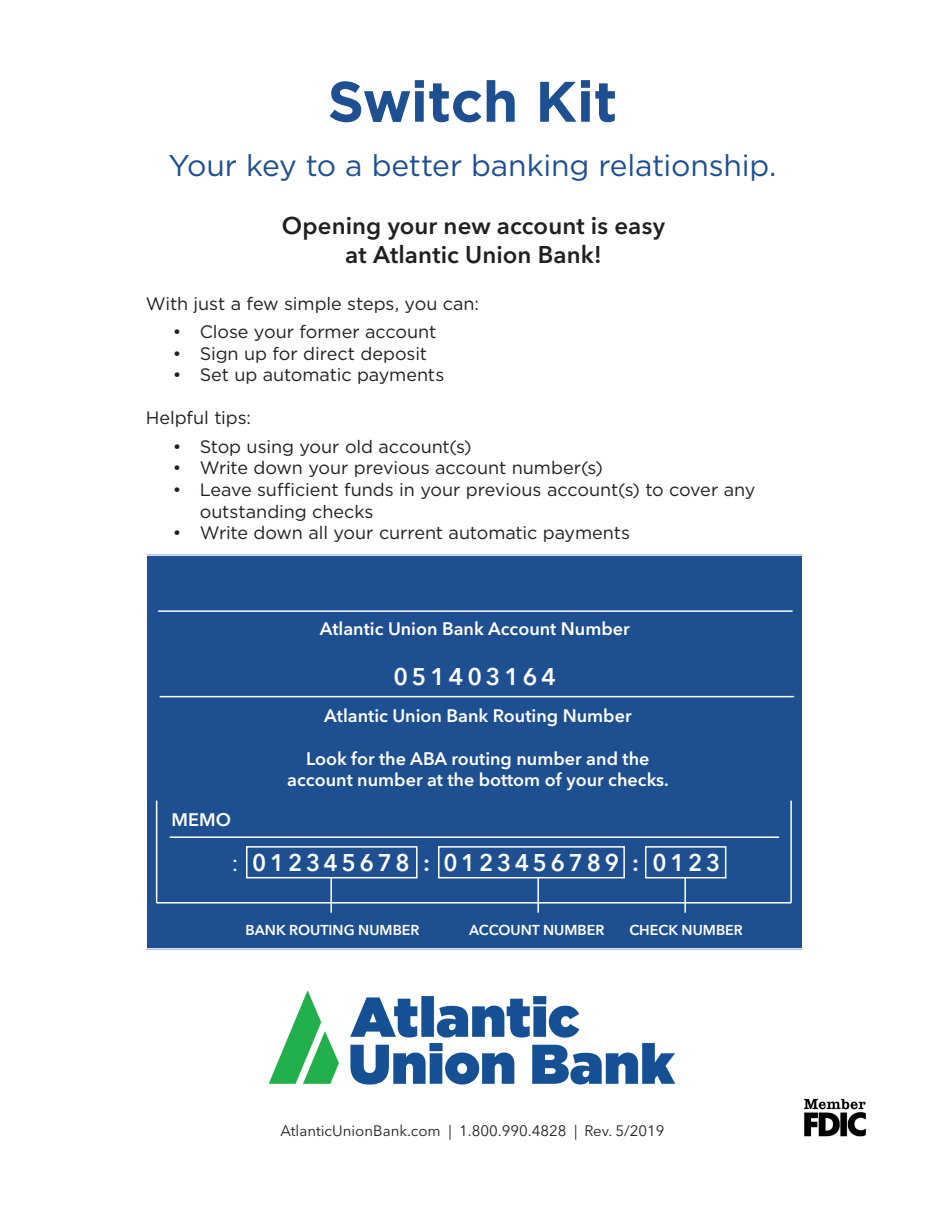
<style>
.page{position:relative;width:945px;height:1215px;background:#fff}
.page>*{position:absolute;margin:0;border:0;box-sizing:border-box;transform-origin:0 0}
.t1{font:700 57px "Gotham";letter-spacing:-.01em;color:#1d4f91}
.t2{font:30px "Gotham";letter-spacing:-.01em;color:#1d4f91}
.t3{font:600 24px "Avenir Next LT Pro";letter-spacing:.005em;color:#231f20}
.t4{font:600 24px "Avenir Next LT Pro";letter-spacing:.16em;color:#fff}
.t5{font:18px "Gotham";letter-spacing:-.005em;color:#231f20}
.t6{font:600 18px "Avenir Next LT Pro";color:#fff}
.t7{font:15px "Avenir Next LT Pro";color:#231f20}
.t8{font:600 14.25px "Avenir Next LT Pro";color:#fff}
.s1{font-weight:400}
</style>
<div class="page">
<div style="left:146px;top:554px;width:655px;height:396px;background:#1d4f91"></div>
<div style="left:146px;top:554px;width:658px;height:396px;border:2px solid #fff"></div>
<hr style="left:158px;top:610px;width:635px;height:2px;background:#fff">
<hr style="left:160px;top:696px;width:634px;height:1px;background:#fff">
<hr style="left:156px;top:801px;width:1px;height:102px;background:#fff">
<hr style="left:790px;top:801px;width:2px;height:102px;background:#fff">
<hr style="left:157px;top:902px;width:634px;height:2px;background:#fff">
<hr style="left:170px;top:836px;width:609px;height:2px;background:#fff">
<div style="left:246px;top:846px;width:172px;height:32px;border:2px solid #fff"></div>
<div style="left:438px;top:846px;width:187px;height:32px;border:2px solid #fff"></div>
<div style="left:645px;top:846px;width:81px;height:32px;border:2px solid #fff"></div>
<hr style="left:330px;top:878px;width:2px;height:35px;background:#fff">
<hr style="left:537px;top:878px;width:2px;height:35px;background:#fff">
<hr style="left:684px;top:878px;width:2px;height:35px;background:#fff">
<img style="left:268px;top:990px;width:408px;height:95px">
<img style="left:804px;top:1098px;width:62px;height:39px">
<p class="t1" style="left:328px;top:64px;width:291px">Switch Kit</p>
<p class="t2" style="left:169px;top:146px;width:609px">Your key to a better banking relationship.</p>
<p class="t3" style="left:282px;top:211px;width:385px">Opening your new account is easy</p>
<p class="t3" style="left:345px;top:240px;width:258px">at Atlantic Union Bank!</p>
<p class="t5" style="left:146px;top:292px;width:335px">With just a few simple steps, you can:</p>
<p class="t5" style="left:173px;top:320px;width:265px">• Close your former account</p>
<p class="t5" style="left:173px;top:342px;width:256px">• Sign up for direct deposit</p>
<p class="t5" style="left:173px;top:363px;width:273px">• Set up automatic payments</p>
<p class="t5" style="left:146px;top:407px;width:107px">Helpful tips:</p>
<p class="t5" style="left:173px;top:435px;width:300px">• Stop using your old account(s)</p>
<p class="t5" style="left:173px;top:457px;width:432px">• Write down your previous account number(s)</p>
<p class="t5" style="left:173px;top:478px;width:584px">• Leave sufficient funds in your previous account(s) to cover any</p>
<p class="t5" style="left:200px;top:500px;width:175px">outstanding checks</p>
<p class="t5" style="left:173px;top:521px;width:459px">• Write down all your current automatic payments</p>
<p class="t6" style="left:172px;top:809px;width:61px">MEMO</p>
<p class="t6" style="left:320px;top:618px;width:312px">Atlantic Union Bank Account Number</p>
<p class="t4" style="left:394px;top:662px;width:164px">051403164</p>
<p class="t6" style="left:324px;top:704px;width:309px">Atlantic Union Bank Routing Number</p>
<p class="t6" style="left:306px;top:748px;width:345px">Look for the ABA routing number and the</p>
<p class="t6" style="left:287px;top:769px;width:383px">account number at the bottom of your checks.</p>
<p class="t4" style="left:232px;top:848px;width:490px"><span class="s1">:</span> 012345678 : 0123456789 : 0123</p>
<p class="t8" style="left:246px;top:921px;width:175px">BANK ROUTING NUMBER</p>
<p class="t8" style="left:469px;top:921px;width:137px">ACCOUNT NUMBER</p>
<p class="t8" style="left:629px;top:921px;width:115px">CHECK NUMBER</p>
<p class="t7" style="left:280px;top:1122px;width:386px">AtlanticUnionBank.com | 1.800.990.4828 | Rev. 5/2019</p>
</div>
